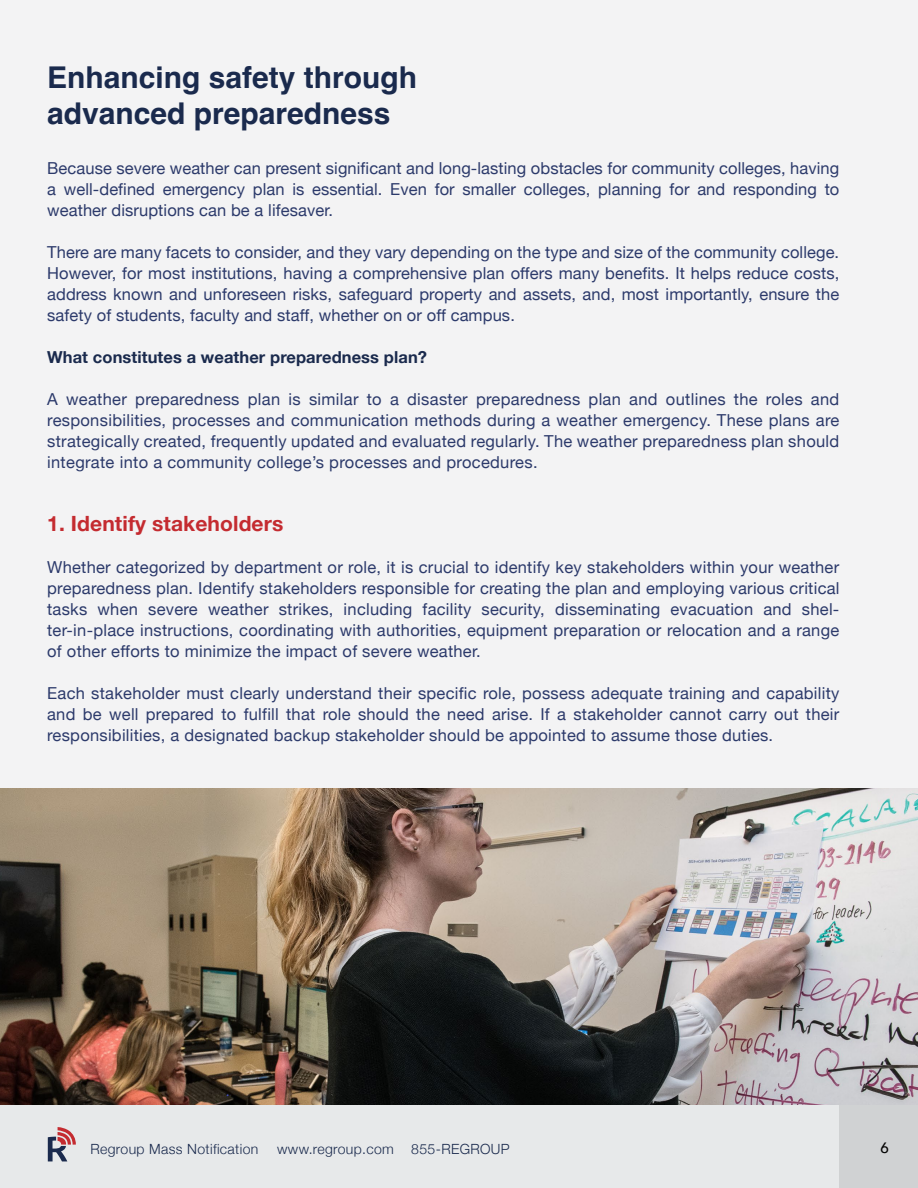
<style>
.page{position:relative;width:918px;height:1188px;background:#f3f3f4}
.page>*{position:absolute;margin:0;border:0;box-sizing:border-box;transform-origin:0 0}
.t1{font:700 30px/36px "Helvetica";color:#1a2a4d}
.t2{font:700 21px "Helvetica Neue";letter-spacing:.005em;color:#c42b30}
.t3{font:16.5px/21px "Helvetica Neue";letter-spacing:.015em;color:#2c3a6b;text-align:justify}
.t4{font:700 16.5px "Helvetica Neue";letter-spacing:.005em;color:#1a2a4d}
.t5{font:500 15px "Avenir";color:#050504}
.t6{font:300 14.1px "Helvetica Neue";letter-spacing:.025em;color:#1a2a4d}
</style>
<div class="page">
<img style="left:0;top:788px;width:918px;height:318px">
<div style="left:0;top:1106px;width:918px;height:82px;background:#e7e9ea"></div>
<div style="left:839px;top:1106px;width:79px;height:82px;background:#d0d2d3"></div>
<svg style="left:48px;top:1127px;width:28px;height:34px"></svg>
<h1 class="t1" style="left:47px;top:62px;width:372px">Enhancing safety through advanced preparedness</h1>
<p class="t3" style="left:47px;top:159px;width:794px">Because severe weather can present significant and long-lasting obstacles for community colleges, having a well-defined emergency plan is essential. Even for smaller colleges, planning for and responding to weather disruptions can be a lifesaver.</p>
<p class="t3" style="left:47px;top:243px;width:794px">There are many facets to consider, and they vary depending on the type and size of the community college.<br>However, for most institutions, having a comprehensive plan offers many benefits. It helps reduce costs, address known and unforeseen risks, safeguard property and assets, and, most importantly, ensure the safety of students, faculty and staff, whether on or off campus.</p>
<p class="t4" style="left:47px;top:344px;width:381px">What constitutes a weather preparedness plan?</p>
<p class="t3" style="left:47px;top:390px;width:794px">A weather preparedness plan is similar to a disaster preparedness plan and outlines the roles and responsibilities, processes and communication methods during a weather emergency. These plans are strategically created, frequently updated and evaluated regularly. The weather preparedness plan should integrate into a community college’s processes and procedures.</p>
<p class="t2" style="left:47px;top:507px;width:238px">1. Identify stakeholders</p>
<p class="t3" style="left:47px;top:558px;width:794px">Whether categorized by department or role, it is crucial to identify key stakeholders within your weather preparedness plan. Identify stakeholders responsible for creating the plan and employing various critical tasks when severe weather strikes, including facility security, disseminating evacuation and shel&shy;ter-in-place instructions, coordinating with authorities, equipment preparation or relocation and a range of other efforts to minimize the impact of severe weather.</p>
<p class="t3" style="left:47px;top:684px;width:794px">Each stakeholder must clearly understand their specific role, possess adequate training and capability and be well prepared to fulfill that role should the need arise. If a stakeholder cannot carry out their responsibilities, a designated backup stakeholder should be appointed to assume those duties.</p>
<p class="t6" style="left:90px;top:1137px;width:169px">Regroup Mass Notification</p>
<p class="t6" style="left:277px;top:1137px;width:234px">www.regroup.com 855-REGROUP</p>
<p class="t5" style="left:880px;top:1135px;width:10px">6</p>
</div>
